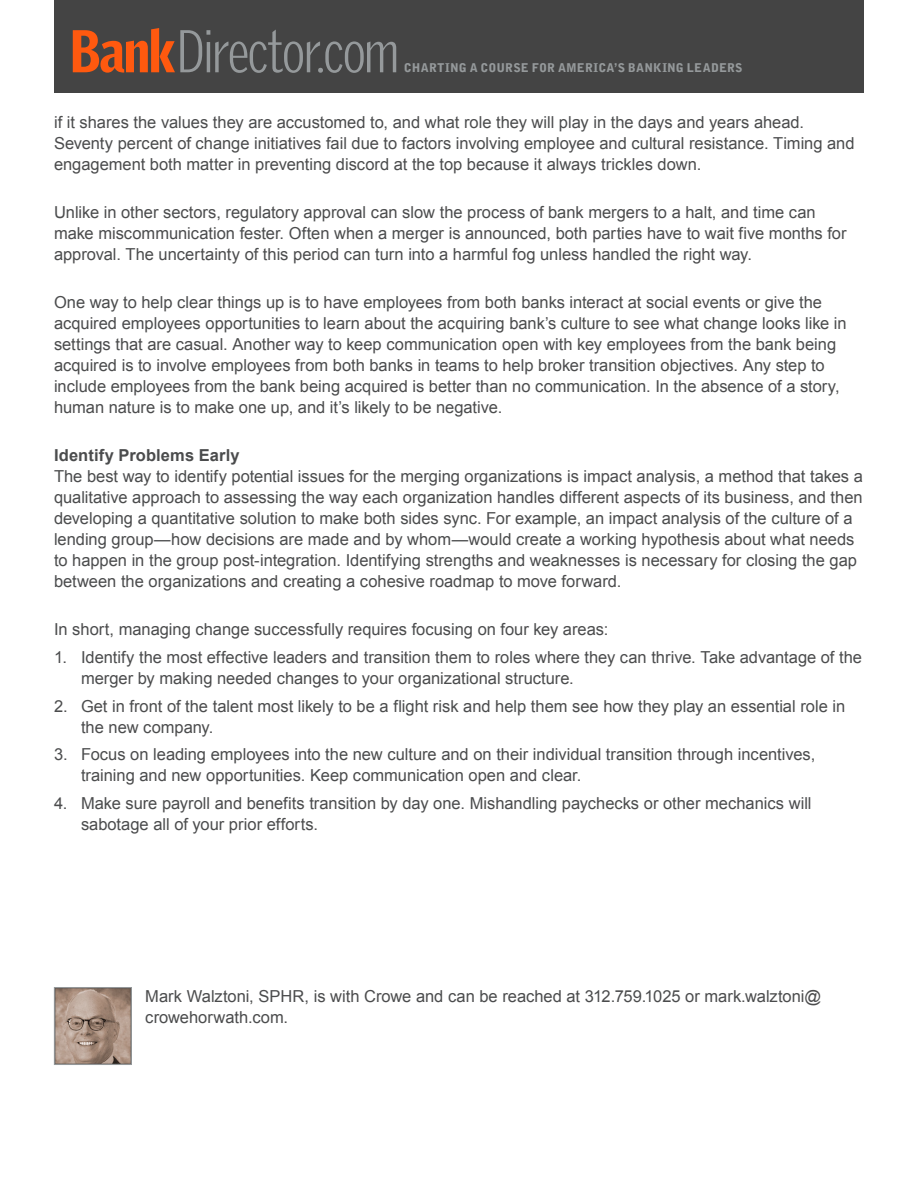
<style>
.page{position:relative;width:918px;height:1188px;background:#fff}
.page>*{position:absolute;margin:0;border:0;box-sizing:border-box;transform-origin:0 0}
.t1{font:300 58.5px "Griffith Gothic Cond";letter-spacing:-.025em;color:#95999b}
.t2{font:16.5px/21px "Arial";color:#4b4c4d}
.t3{font:700 16.5px "Arial";letter-spacing:.005em;color:#4b4c4d}
.t4{font:900 12px "Bell Gothic Std";letter-spacing:.015em;color:#95999b}
.s1{font-weight:900;color:#ff590f}
</style>
<div class="page">
<div style="left:54px;top:0;width:810px;height:93px;background:#444"></div>
<img style="left:56px;top:989px;width:74px;height:74px">
<div style="left:54px;top:987px;width:78px;height:78px;border:1px solid #95999b"></div>
<h1 class="t1" style="left:70px;top:20px;width:331px"><span class="s1">Bank</span>Director.com</h1>
<p class="t4" style="left:404px;top:61px;width:340px">CHARTING A COURSE FOR AMERICA’S BANKING LEADERS</p>
<p class="t2" style="left:54px;top:112px;width:802px">if it shares the values they are accustomed to, and what role they will play in the days and years ahead.<br>Seventy percent of change initiatives fail due to factors involving employee and cultural resistance. Timing and engagement both matter in preventing discord at the top because it always trickles down.</p>
<p class="t2" style="left:54px;top:202px;width:794px">Unlike in other sectors, regulatory approval can slow the process of bank mergers to a halt, and time can make miscommunication fester. Often when a merger is announced, both parties have to wait five months for approval. The uncertainty of this period can turn into a harmful fog unless handled the right way.</p>
<p class="t2" style="left:54px;top:292px;width:794px">One way to help clear things up is to have employees from both banks interact at social events or give the acquired employees opportunities to learn about the acquiring bank’s culture to see what change looks like in settings that are casual. Another way to keep communication open with key employees from the bank being acquired is to involve employees from both banks in teams to help broker transition objectives. Any step to include employees from the bank being acquired is better than no communication. In the absence of a story, human nature is to make one up, and it’s likely to be negative.</p>
<p class="t3" style="left:54px;top:444px;width:187px">Identify Problems Early</p>
<p class="t2" style="left:54px;top:466px;width:810px">The best way to identify potential issues for the merging organizations is impact analysis, a method that takes a qualitative approach to assessing the way each organization handles different aspects of its business, and then developing a quantitative solution to make both sides sync. For example, an impact analysis of the culture of a lending group—how decisions are made and by whom—would create a working hypothesis about what needs to happen in the group post-integration. Identifying strengths and weaknesses is necessary for closing the gap between the organizations and creating a cohesive roadmap to move forward.</p>
<p class="t2" style="left:54px;top:619px;width:556px">In short, managing change successfully requires focusing on four key areas:</p>
<p class="t2" style="left:81px;top:647px;width:783px;text-indent:-27px">1. Identify the most effective leaders and transition them to roles where they can thrive. Take advantage of the merger by making needed changes to your organizational structure.</p>
<p class="t2" style="left:81px;top:695px;width:766px;text-indent:-27px">2. Get in front of the talent most likely to be a flight risk and help them see how they play an essential role in the new company.</p>
<p class="t2" style="left:81px;top:744px;width:736px;text-indent:-27px">3. Focus on leading employees into the new culture and on their individual transition through incentives, training and new opportunities. Keep communication open and clear.</p>
<p class="t2" style="left:81px;top:793px;width:732px;text-indent:-27px">4. Make sure payroll and benefits transition by day one. Mishandling paychecks or other mechanics will sabotage all of your prior efforts.</p>
<p class="t2" style="left:145px;top:986px;width:677px">Mark Walztoni, SPHR, is with Crowe and can be reached at 312.759.1025 or mark.walztoni@ crowehorwath.com.</p>
</div>
